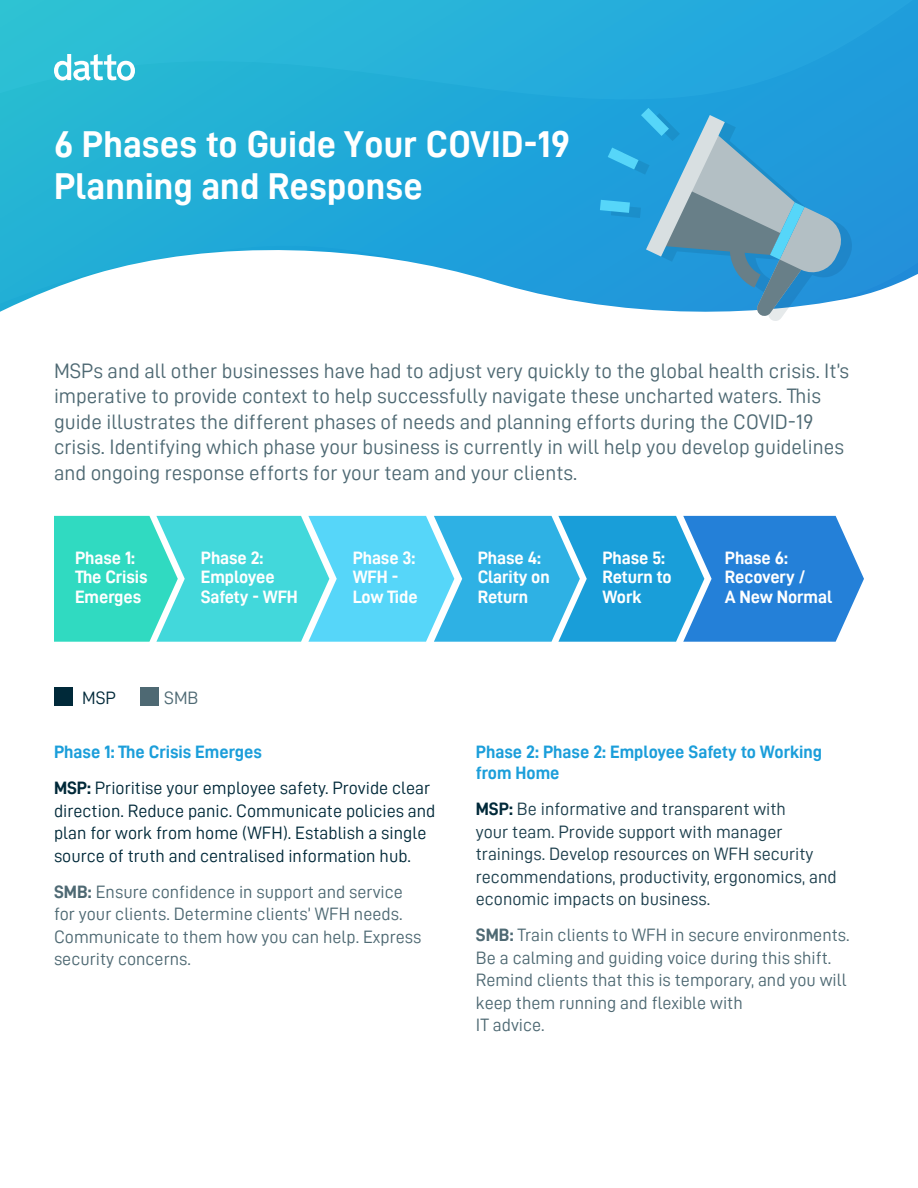
<style>
.page{position:relative;width:918px;height:1188px;background:#fff}
.page>*{position:absolute;margin:0;border:0;box-sizing:border-box;transform-origin:0 0}
.t1{font:700 37.5px/42px "Datto DIN";letter-spacing:.005em;color:#fff}
.t2{font:21px/25.5px "Datto DIN";color:#4e6973}
.t3{font:18px/22.5px "Datto DIN";color:#4e6973}
.t4{font:18px/22.5px "Datto DIN";color:#002939}
.t5{font:18px/22.5px "Datto DIN";color:#1c3e4c}
.t6{font:700 18px/19.5px "Datto DIN";letter-spacing:-.005em;color:#fff}
.t7{font:700 18px/21px "Datto DIN";color:#1b9eda}
.s1{font-weight:700;color:#1b9eda}
.s2{font-weight:700}
.s3{font-weight:700;color:#002939}
</style>
<div class="page">
<svg style="left:0;top:0;width:918px;height:163px;background:#24add8"></svg>
<svg style="left:0;top:163px;width:918px;height:149px"></svg>
<svg style="left:54px;top:54px;width:81px;height:27px"></svg>
<div style="left:54px;top:687px;width:18px;height:18px;background:#002939"></div>
<div style="left:141px;top:687px;width:18px;height:18px;background:#4e6973"></div>
<svg style="left:600px;top:108px;width:256px;height:213px;background:#52a5d1"></svg>
<svg style="left:54px;top:516px;width:810px;height:126px;background:#3fbbde"></svg>
<h1 class="t1" style="left:54px;top:122px;width:518px">6 Phases to Guide Your COVID-19<br>Planning and Response</h1>
<p class="t2" style="left:54px;top:358px;width:797px">MSPs and all other businesses have had to adjust very quickly to the global health crisis. It’s imperative to provide context to help successfully navigate these uncharted waters. This guide illustrates the different phases of needs and planning efforts during the COVID-19 crisis. Identifying which phase your business is currently in will help you develop guidelines and ongoing response efforts for your team and your clients.</p>
<p class="t6" style="left:201px;top:547px;width:99px">Phase 2:<br>Employee<br>Safety - WFH</p>
<p class="t6" style="left:75px;top:547px;width:74px">Phase 1:<br>The Crisis<br>Emerges</p>
<p class="t6" style="left:353px;top:547px;width:66px">Phase 3:<br>WFH -<br>Low Tide</p>
<p class="t6" style="left:478px;top:547px;width:73px">Phase 4:<br>Clarity on<br>Return</p>
<p class="t6" style="left:603px;top:547px;width:71px">Phase 5:<br>Return to<br>Work</p>
<p class="t6" style="left:725px;top:547px;width:109px">Phase 6:<br>Recovery /<br>A New Normal</p>
<p class="t4" style="left:82px;top:686px;width:35px">MSP</p>
<p class="t3" style="left:164px;top:686px;width:36px">SMB</p>
<p class="t4" style="left:54px;top:734px;width:378px;line-height:36px"><span class="s1">Phase 1: The Crisis Emerges<br></span><span class="s2">MSP:</span> Prioritise your employee safety. Provide clear</p>
<p class="t4" style="left:54px;top:799px;width:383px">direction. Reduce panic. Communicate policies and plan for work from home (WFH). Establish a single source of truth and centralised information hub.</p>
<p class="t3" style="left:54px;top:880px;width:369px"><span class="s2">SMB:</span> Ensure confidence in support and service for your clients. Determine clients’ WFH needs.<br>Communicate to them how you can help. Express security concerns.</p>
<p class="t7" style="left:476px;top:741px;width:348px">Phase 2: Phase 2: Employee Safety to Working from Home</p>
<p class="t5" style="left:476px;top:798px;width:362px"><span class="s3">MSP:</span> Be informative and transparent with<br>your team. Provide support with manager trainings. Develop resources on WFH security recommendations, productivity, ergonomics, and economic impacts on business.</p>
<p class="t3" style="left:476px;top:924px;width:375px"><span class="s2">SMB:</span> Train clients to WFH in secure environments.<br>Be a calming and guiding voice during this shift.<br>Remind clients that this is temporary, and you will keep them running and flexible with<br>IT advice.</p>
</div>
